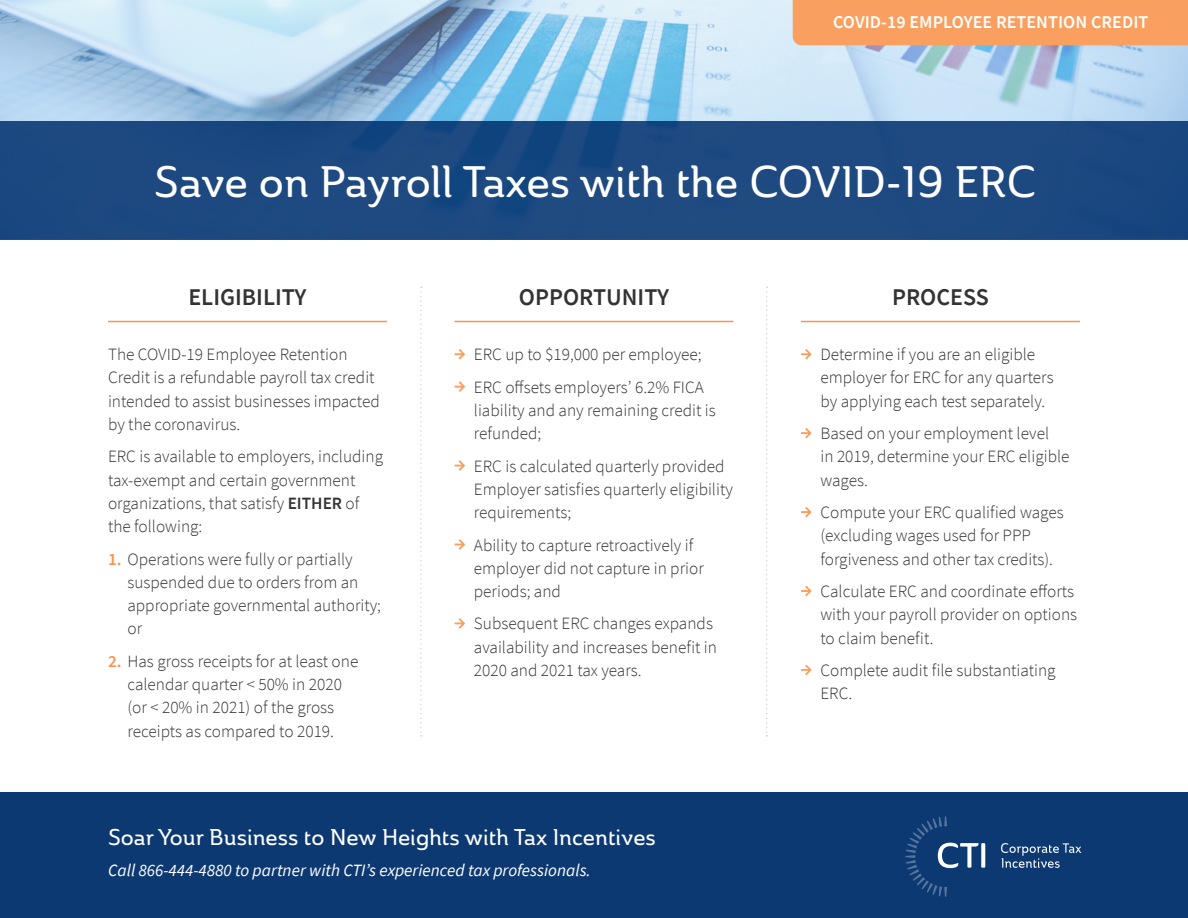
<style>
.page{position:relative;width:1188px;height:918px;background:#fff}
.page>*{position:absolute;margin:0;border:0;box-sizing:border-box;transform-origin:0 0}
.t1{font:43.5px "Ainslie Nor Med";color:#fff}
.t2{font:600 24px "Source Sans Pro";color:#333}
.t3{font:22.5px "Ainslie Nor Med";color:#fff}
.t4{font:600 18px "Source Sans Pro";letter-spacing:.005em;color:#fff}
.t5{font:300 17.25px/23.2px "Source Sans Pro";color:#333}
.t6{font:italic 17.25px "Source Sans Pro";color:#fff}
.s1{font-weight:600}
.s2{font-weight:600;color:#f8944d}
</style>
<div class="page">
<div style="left:0;top:793px;width:1188px;height:125px;background:#0d3973"></div>
<svg style="left:1001px;top:843px;width:80px;height:25px"></svg>
<svg style="left:981px;top:843px;width:4px;height:25px"></svg>
<svg style="left:905px;top:816px;width:74px;height:81px"></svg>
<svg style="left:420px;top:287px;width:2px;height:450px"></svg>
<svg style="left:766px;top:287px;width:2px;height:450px"></svg>
<hr style="left:108px;top:321px;width:279px;height:1px;background:#f8944d">
<hr style="left:454px;top:321px;width:280px;height:1px;background:#f8944d">
<hr style="left:801px;top:321px;width:279px;height:1px;background:#f8944d">
<img style="left:0;top:0;width:1188px;height:122px">
<div style="left:0;top:122px;width:1188px;height:118px;background:#1d4981"></div>
<div style="left:793px;top:0;width:395px;height:45px;background:#f99f5f"></div>
<p class="t4" style="left:833px;top:10px;width:317px">COVID-19 EMPLOYEE RETENTION CREDIT</p>
<h1 class="t1" style="left:154px;top:153px;width:883px">Save on Payroll Taxes with the COVID-19 ERC</h1>
<h2 class="t2" style="left:188px;top:281px;width:120px">ELIGIBILITY</h2>
<h2 class="t2" style="left:519px;top:281px;width:152px">OPPORTUNITY</h2>
<h2 class="t2" style="left:892px;top:281px;width:98px">PROCESS</h2>
<p class="t5" style="left:108px;top:343px;width:273px">The COVID-19 Employee Retention Credit is a refundable payroll tax credit intended to assist businesses impacted by the coronavirus.</p>
<p class="t5" style="left:108px;top:445px;width:277px">ERC is available to employers, including tax-exempt and certain government organizations, that satisfy <span class="s1">EITHER</span> of the following:</p>
<p class="t5" style="left:127px;top:547px;width:255px;text-indent:-19px"><span class="s2">1.</span> Operations were fully or partially suspended due to orders from an appropriate governmental authority; or</p>
<p class="t5" style="left:108px;top:649px;width:252px;text-align:center"><span class="s2">2.</span> Has gross receipts for at least one calendar quarter &lt; 50% in 2020<br>(or &lt; 20% in 2021) of the gross receipts as compared to 2019.</p>
<p class="t5" style="left:474px;top:338px;width:231px;line-height:32.4px">ERC up to $19,000 per employee;<br>ERC offsets employers’ 6.2% FICA</p>
<p class="t5" style="left:474px;top:399px;width:243px">liability and any remaining credit is refunded;</p>
<p class="t5" style="left:474px;top:454px;width:260px">ERC is calculated quarterly provided<br>Employer satisfies quarterly eligibility requirements;</p>
<p class="t5" style="left:474px;top:533px;width:231px">Ability to capture retroactively if employer did not capture in prior periods; and</p>
<p class="t5" style="left:474px;top:612px;width:245px">Subsequent ERC changes expands availability and increases benefit in<br>2020 and 2021 tax years.</p>
<p class="t5" style="left:820px;top:343px;width:235px">Determine if you are an eligible employer for ERC for any quarters by applying each test separately.</p>
<p class="t5" style="left:820px;top:422px;width:251px">Based on your employment level<br>in 2019, determine your ERC eligible wages.</p>
<p class="t5" style="left:820px;top:501px;width:245px">Compute your ERC qualified wages (excluding wages used for PPP forgiveness and other tax credits).</p>
<p class="t5" style="left:820px;top:580px;width:258px">Calculate ERC and coordinate efforts with your payroll provider on options to claim benefit.</p>
<p class="t5" style="left:820px;top:659px;width:237px">Complete audit file substantiating<br>ERC.</p>
<h3 class="t3" style="left:108px;top:822px;width:549px">Soar Your Business to New Heights with Tax Incentives</h3>
<p class="t6" style="left:108px;top:860px;width:484px">Call 866-444-4880 to partner with CTI’s experienced tax professionals.</p>
</div>
